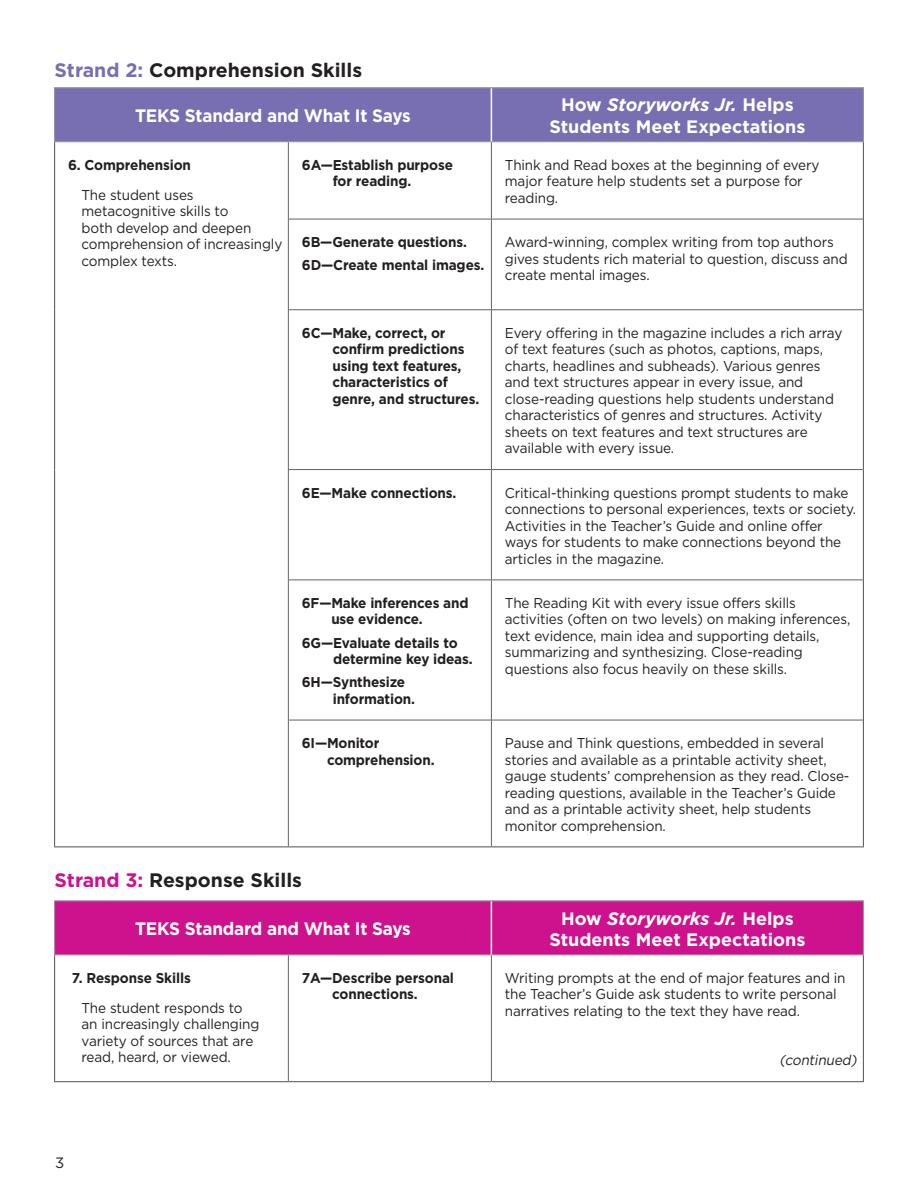
<style>
.page{position:relative;width:918px;height:1188px;background:#fff}
.page>*{position:absolute;margin:0;border:0;box-sizing:border-box;transform-origin:0 0}
.t1{font:700 19.5px "Gotham";color:#231f20}
.Body_AS{font:700 18px "Gotham";letter-spacing:-.005em;color:#fff;scale:.95 1}
.Body_AS-2{font:700 18px "Gotham";letter-spacing:-.005em;color:#fff}
.t2{font:italic 700 18px "Gotham";color:#fff}
.t3{font:15px "Gotham";color:#231f20}
.Body_AS-3{font:14.25px/16.5px "Gotham";letter-spacing:-.01em;color:#231f20;scale:.95 1}
.Body_AS-4{font:700 14.25px/16.5px "Gotham";letter-spacing:-.01em;color:#231f20;scale:.95 1}
.Body_AS-5{font:italic 14.25px "Gotham";color:#231f20;scale:.95 1}
.s1{color:#786eb2}
.s2{font-style:normal}
.s3{color:#ce118c}
</style>
<div class="page">
<div style="left:55px;top:88px;width:808px;height:53px;background:#786eb2"></div>
<div style="left:55px;top:901px;width:808px;height:53px;background:#ce118c"></div>
<hr style="left:288px;top:142px;width:1px;height:77px;background:#636366">
<hr style="left:491px;top:142px;width:1px;height:77px;background:#636366">
<hr style="left:288px;top:219px;width:203px;height:1px;background:#636366">
<hr style="left:288px;top:219px;width:1px;height:91px;background:#636366">
<hr style="left:491px;top:219px;width:372px;height:1px;background:#636366">
<hr style="left:491px;top:219px;width:1px;height:91px;background:#636366">
<hr style="left:288px;top:309px;width:203px;height:1px;background:#636366">
<hr style="left:288px;top:310px;width:1px;height:159px;background:#636366">
<hr style="left:491px;top:309px;width:372px;height:1px;background:#636366">
<hr style="left:491px;top:310px;width:1px;height:159px;background:#636366">
<hr style="left:288px;top:469px;width:203px;height:1px;background:#636366">
<hr style="left:288px;top:470px;width:1px;height:110px;background:#636366">
<hr style="left:491px;top:469px;width:372px;height:1px;background:#636366">
<hr style="left:491px;top:470px;width:1px;height:110px;background:#636366">
<hr style="left:288px;top:580px;width:1px;height:140px;background:#636366">
<hr style="left:491px;top:580px;width:1px;height:140px;background:#636366">
<hr style="left:288px;top:720px;width:1px;height:126px;background:#636366">
<hr style="left:491px;top:720px;width:1px;height:126px;background:#636366">
<hr style="left:491px;top:955px;width:1px;height:126px;background:#636366">
<hr style="left:288px;top:955px;width:1px;height:126px;background:#636366">
<hr style="left:288px;top:846px;width:203px;height:1px;background:#636366">
<hr style="left:491px;top:846px;width:373px;height:1px;background:#636366">
<hr style="left:54px;top:141px;width:234px;height:1px;background:#939598">
<hr style="left:288px;top:141px;width:203px;height:1px;background:#939598">
<hr style="left:491px;top:141px;width:373px;height:1px;background:#939598">
<hr style="left:54px;top:954px;width:234px;height:1px;background:#939598">
<hr style="left:288px;top:954px;width:203px;height:1px;background:#939598">
<hr style="left:491px;top:954px;width:373px;height:1px;background:#939598">
<hr style="left:54px;top:846px;width:234px;height:1px;background:#636366">
<hr style="left:491px;top:87px;width:373px;height:1px;background:#939598">
<hr style="left:863px;top:88px;width:1px;height:53px;background:#939598">
<hr style="left:491px;top:900px;width:373px;height:1px;background:#939598">
<hr style="left:863px;top:901px;width:1px;height:53px;background:#939598">
<hr style="left:863px;top:142px;width:1px;height:77px;background:#636366">
<hr style="left:863px;top:219px;width:1px;height:91px;background:#636366">
<hr style="left:863px;top:310px;width:1px;height:160px;background:#636366">
<hr style="left:863px;top:470px;width:1px;height:110px;background:#636366">
<hr style="left:863px;top:580px;width:1px;height:140px;background:#636366">
<hr style="left:863px;top:720px;width:1px;height:126px;background:#636366">
<hr style="left:863px;top:955px;width:1px;height:126px;background:#636366">
<hr style="left:54px;top:87px;width:234px;height:1px;background:#939598">
<hr style="left:54px;top:88px;width:1px;height:53px;background:#939598">
<hr style="left:288px;top:87px;width:203px;height:1px;background:#939598">
<hr style="left:54px;top:900px;width:234px;height:1px;background:#939598">
<hr style="left:54px;top:901px;width:1px;height:53px;background:#939598">
<hr style="left:288px;top:900px;width:203px;height:1px;background:#939598">
<hr style="left:54px;top:142px;width:1px;height:77px;background:#636366">
<hr style="left:54px;top:219px;width:1px;height:91px;background:#636366">
<hr style="left:54px;top:310px;width:1px;height:160px;background:#636366">
<hr style="left:54px;top:470px;width:1px;height:110px;background:#636366">
<hr style="left:54px;top:580px;width:1px;height:140px;background:#636366">
<hr style="left:54px;top:720px;width:1px;height:126px;background:#636366">
<hr style="left:54px;top:955px;width:1px;height:126px;background:#636366">
<hr style="left:288px;top:1081px;width:203px;height:1px;background:#636366">
<hr style="left:491px;top:1081px;width:373px;height:1px;background:#636366">
<hr style="left:54px;top:1081px;width:234px;height:1px;background:#636366">
<hr style="left:288px;top:580px;width:203px;height:1px;background:#636366">
<hr style="left:491px;top:580px;width:372px;height:1px;background:#636366">
<hr style="left:288px;top:720px;width:203px;height:1px;background:#636366">
<hr style="left:491px;top:720px;width:372px;height:1px;background:#636366">
<hr style="left:491px;top:88px;width:1px;height:53px;background:#fff">
<hr style="left:491px;top:901px;width:1px;height:53px;background:#fff">
<p class="t1" style="left:55px;top:59px;width:309px"><span class="s1">Strand 2:</span> Comprehension Skills</p>
<p class="Body_AS" style="left:135px;top:105px;width:292px">TEKS Standard and What It Says</p>
<p class="t2" style="left:561px;top:95px;width:234px"><span class="s2">How</span> Storyworks Jr. <span class="s2">Helps</span></p>
<p class="Body_AS-2" style="left:549px;top:116px;width:258px">Students Meet Expectations</p>
<p class="Body_AS-4" style="left:68px;top:156px;width:131px">6. Comprehension</p>
<p class="Body_AS-3" style="left:82px;top:186px;width:213px">The student uses metacognitive skills to<br>both develop and deepen comprehension of increasingly complex texts.</p>
<p class="Body_AS-4" style="left:333px;top:156px;width:128px;text-indent:-31px">6A—Establish purpose for reading.</p>
<p class="Body_AS-3" style="left:505px;top:156px;width:333px">Think and Read boxes at the beginning of every major feature help students set a purpose for reading.</p>
<p class="Body_AS-4" style="left:302px;top:233px;width:175px">6B—Generate questions.</p>
<p class="Body_AS-4" style="left:302px;top:257px;width:194px">6D—Create mental images.</p>
<p class="Body_AS-3" style="left:505px;top:234px;width:362px">Award-winning, complex writing from top authors gives students rich material to question, discuss and create mental images.</p>
<p class="Body_AS-4" style="left:332px;top:324px;width:156px;text-indent:-31px">6C—Make, correct, or confirm predictions using text features, characteristics of genre, and structures.</p>
<p class="Body_AS-3" style="left:505px;top:324px;width:357px">Every offering in the magazine includes a rich array of text features (such as photos, captions, maps, charts, headlines and subheads). Various genres and text structures appear in every issue, and close-reading questions help students understand characteristics of genres and structures. Activity sheets on text features and text structures are available with every issue.</p>
<p class="Body_AS-4" style="left:302px;top:484px;width:164px">6E—Make connections.</p>
<p class="Body_AS-3" style="left:505px;top:484px;width:371px">Critical-thinking questions prompt students to make connections to personal experiences, texts or society.<br>Activities in the Teacher’s Guide and online offer ways for students to make connections beyond the articles in the magazine.</p>
<p class="Body_AS-4" style="left:331px;top:594px;width:146px;text-indent:-30px">6F—Make inferences and use evidence.</p>
<p class="Body_AS-4" style="left:333px;top:634px;width:148px;text-indent:-31px">6G—Evaluate details to determine key ideas.</p>
<p class="Body_AS-4" style="left:333px;top:674px;width:88px;text-indent:-31px">6H—Synthesize information.</p>
<p class="Body_AS-3" style="left:505px;top:594px;width:365px">The Reading Kit with every issue offers skills activities (often on two levels) on making inferences, text evidence, main idea and supporting details, summarizing and synthesizing. Close-reading questions also focus heavily on these skills.</p>
<p class="Body_AS-4" style="left:327px;top:734px;width:115px;text-indent:-25px">6I—Monitor comprehension.</p>
<p class="Body_AS-3" style="left:505px;top:735px;width:364px">Pause and Think questions, embedded in several stories and available as a printable activity sheet, gauge students’ comprehension as they read. Close&shy;reading questions, available in the Teacher’s Guide and as a printable activity sheet, help students monitor comprehension.</p>
<p class="t1" style="left:55px;top:869px;width:249px"><span class="s3">Strand 3:</span> Response Skills</p>
<p class="Body_AS" style="left:135px;top:919px;width:292px">TEKS Standard and What It Says</p>
<p class="t2" style="left:561px;top:908px;width:234px"><span class="s2">How</span> Storyworks Jr. <span class="s2">Helps</span></p>
<p class="Body_AS-2" style="left:549px;top:929px;width:258px">Students Meet Expectations</p>
<p class="Body_AS-4" style="left:72px;top:969px;width:127px">7. Response Skills</p>
<p class="Body_AS-3" style="left:82px;top:999px;width:189px">The student responds to an increasingly challenging variety of sources that are read, heard, or viewed.</p>
<p class="t3" style="left:55px;top:1154px;width:11px">3</p>
<p class="Body_AS-4" style="left:302px;top:969px;width:162px;text-align:center">7A—Describe personal connections.</p>
<p class="Body_AS-3" style="left:505px;top:969px;width:360px">Writing prompts at the end of major features and in the Teacher’s Guide ask students to write personal narratives relating to the text they have read.</p>
<p class="Body_AS-5" style="left:779px;top:1053px;width:86px">(continued)</p>
</div>
